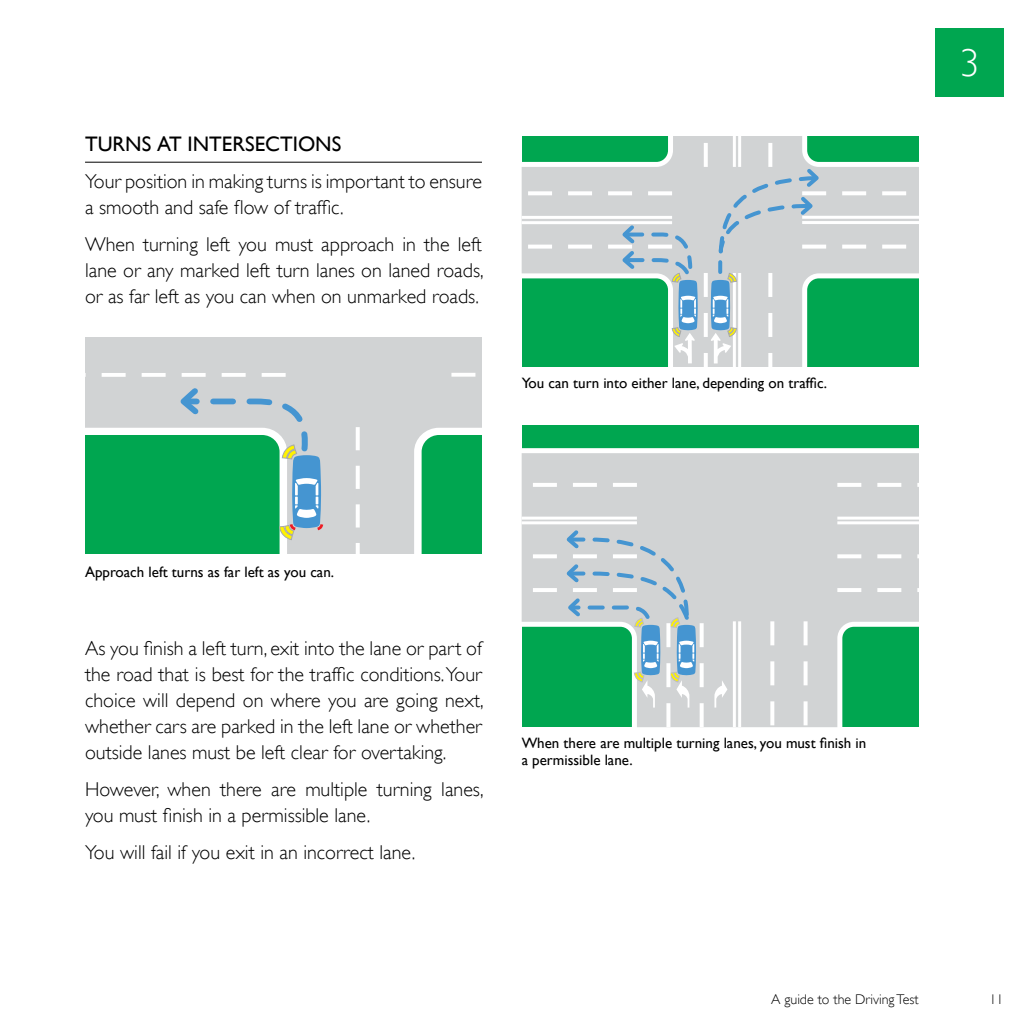
<style>
.page{position:relative;width:1032px;height:1032px;background:#fff}
.page>*{position:absolute;margin:0;border:0;box-sizing:border-box;transform-origin:0 0}
.t1{font:300 38.8px "Gill Sans";color:#fff}
.t2{font:21px "Gill Sans";color:#000}
.t3{font:300 20px/26px "Gill Sans";color:#000}
.t4{font:15px/17px "Gill Sans";color:#000}
.t5{font:300 14px "Gill Sans";color:#000}
</style>
<div class="page">
<div style="left:935px;top:28px;width:68px;height:68px;background:#00a650"></div>
<hr style="left:85px;top:162px;width:397px;height:1px;background:#000">
<svg style="left:85px;top:337px;width:397px;height:217px;background:#91c6ab"></svg>
<svg style="left:356px;top:427px;width:4px;height:127px"></svg>
<svg style="left:451px;top:373px;width:31px;height:4px"></svg>
<svg style="left:85px;top:373px;width:201px;height:4px"></svg>
<svg style="left:175px;top:383px;width:148px;height:157px;background:#63ba97"></svg>
<svg style="left:522px;top:425px;width:396px;height:302px;background:#2cb56e"></svg>
<svg style="left:522px;top:453px;width:396px;height:274px;background:#bacec6"></svg>
<hr style="left:733px;top:621px;width:3px;height:106px;background:#fff">
<hr style="left:738px;top:621px;width:3px;height:106px;background:#fff">
<svg style="left:770px;top:621px;width:4px;height:106px"></svg>
<svg style="left:837px;top:483px;width:81px;height:4px"></svg>
<hr style="left:837px;top:517px;width:81px;height:3px;background:#fff">
<hr style="left:837px;top:521px;width:81px;height:3px;background:#fff">
<svg style="left:837px;top:554px;width:81px;height:4px"></svg>
<svg style="left:837px;top:588px;width:81px;height:4px"></svg>
<svg style="left:522px;top:483px;width:115px;height:4px"></svg>
<hr style="left:522px;top:517px;width:115px;height:3px;background:#fff">
<hr style="left:522px;top:521px;width:115px;height:3px;background:#fff">
<svg style="left:803px;top:621px;width:4px;height:106px"></svg>
<svg style="left:714px;top:680px;width:13px;height:27px"></svg>
<svg style="left:522px;top:527px;width:182px;height:200px;background:#8ac3ae"></svg>
<svg style="left:522px;top:136px;width:182px;height:231px;background:#9bc9b2"></svg>
<svg style="left:522px;top:191px;width:150px;height:4px"></svg>
<hr style="left:522px;top:216px;width:150px;height:3px;background:#fff">
<hr style="left:522px;top:221px;width:150px;height:3px;background:#fff">
<svg style="left:522px;top:222px;width:176px;height:141px;background:#65bd95"></svg>
<svg style="left:704px;top:136px;width:214px;height:231px;background:#9bc9b6"></svg>
<p class="t2" style="left:85px;top:131px;width:258px">TURNS AT INTERSECTIONS</p>
<p class="t3" style="left:85px;top:168px;width:398px">Your position in making turns is important to ensure a smooth and safe flow of traffic.</p>
<p class="t3" style="left:85px;top:231px;width:400px;text-align:justify">When turning left you must approach in the left lane or any marked left turn lanes on laned roads, or as far left as you can when on unmarked roads.</p>
<p class="t4" style="left:522px;top:375px;width:307px">You can turn into either lane, depending on traffic.</p>
<h1 class="t1" style="left:960px;top:40px;width:21px">3</h1>
<p class="t4" style="left:85px;top:564px;width:251px">Approach left turns as far left as you can.</p>
<p class="t3" style="left:85px;top:635px;width:400px;text-align:justify">As you finish a left turn, exit into the lane or part of the road that is best for the traffic conditions.Your choice will depend on where you are going next, whether cars are parked in the left lane or whether outside lanes must be left clear for overtaking.</p>
<p class="t3" style="left:85px;top:776px;width:400px">However, when there are multiple turning lanes, you must finish in a permissible lane.</p>
<p class="t3" style="left:85px;top:839px;width:332px">You will fail if you exit in an incorrect lane.</p>
<p class="t4" style="left:522px;top:734px;width:346px">When there are multiple turning lanes, you must finish in a permissible lane.</p>
<p class="t5" style="left:771px;top:991px;width:176px">A guide to the Driving Test 11</p>
</div>
